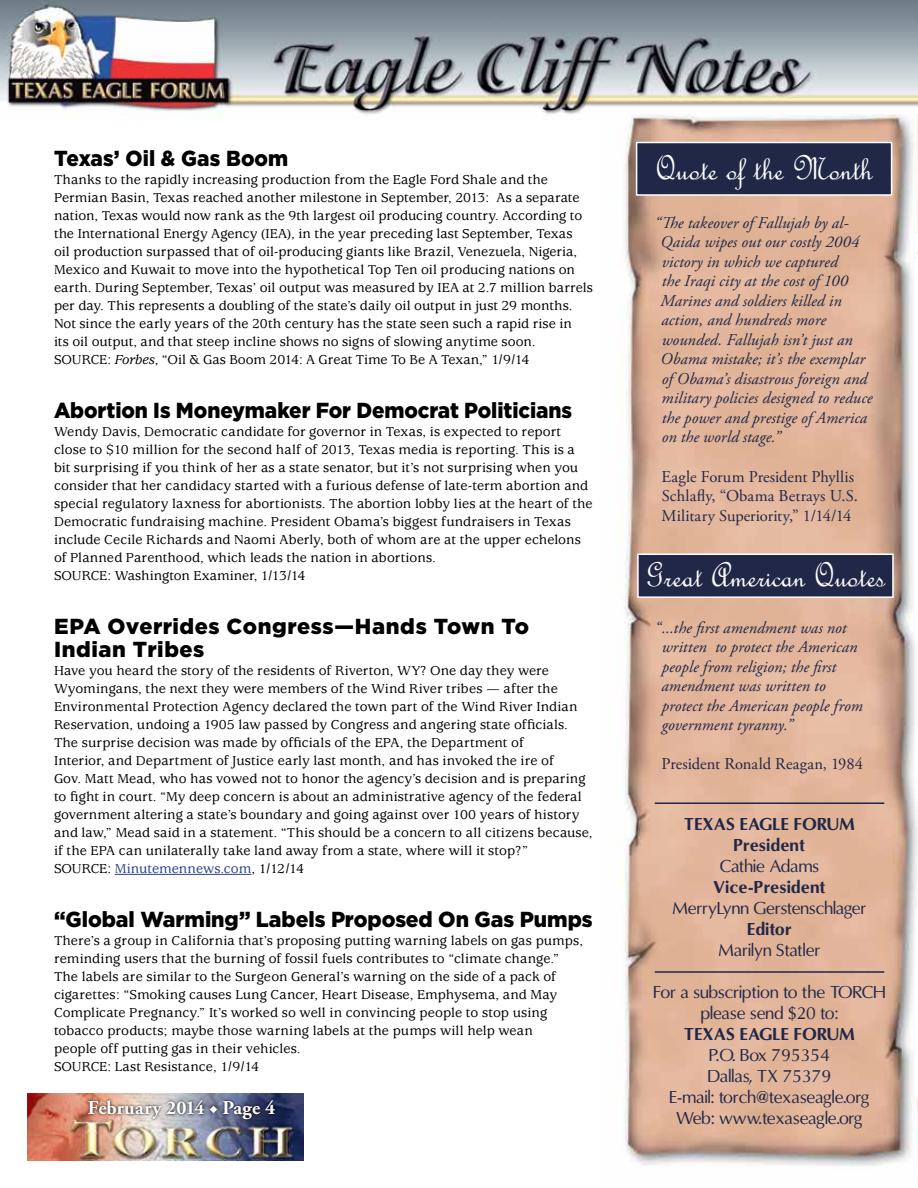
<style>
.page{position:relative;width:918px;height:1188px;background:#fff}
.page>*{position:absolute;margin:0;border:0;box-sizing:border-box;transform-origin:0 0}
.t1{font:36px "French Script";color:#fff}
.t2{font:900 21.75px "Gotham HTF";color:#000;scale:.95 1}
.t3{font:900 21.75px/22.5px "Gotham HTF";letter-spacing:.025em;color:#000}
.t4{font:900 21.75px "Gotham HTF";color:#000}
.t5{font:700 19.5px "Adobe Garamond Pro";letter-spacing:.005em;color:#fff}
.t6{font:italic 16.5px/19.5px "Adobe Garamond Pro";letter-spacing:.005em;color:#212747}
.t7{font:16.5px/21px "Omni";color:#212747;text-align:center}
.t8{font:16.5px/19.5px "Adobe Garamond Pro";letter-spacing:.005em;color:#212747}
.t9{font:700 16.5px/21px "Omni";color:#212747;text-align:center}
.t10{font:500 14.25px/18px "Usherwood";letter-spacing:.01em;color:#000}
.t11{font:500 14.25px "Usherwood";color:#25408f}
.s1{font-style:italic}
.s2{color:#000}
</style>
<div class="page">
<img style="left:0;top:0;width:918px;height:115px">
<img style="left:27px;top:1094px;width:277px;height:67px">
<img style="left:617px;top:115px;width:301px;height:1052px">
<img style="left:86px;top:1098px;width:191px;height:24px">
<div style="left:637px;top:142px;width:255px;height:53px;background:#212747"></div>
<div style="left:636px;top:142px;width:256px;height:54px;border:2px solid #fff"></div>
<div style="left:638px;top:554px;width:255px;height:43px;background:#212747"></div>
<div style="left:637px;top:554px;width:257px;height:44px;border:2px solid #fff"></div>
<hr style="left:655px;top:802px;width:229px;height:2px;background:#212747">
<hr style="left:655px;top:971px;width:229px;height:2px;background:#212747">
<hr style="left:115px;top:874px;width:136px;height:1px;background:#25408f">
<h2 class="t2" style="left:54px;top:146px;width:248px">Texas’ Oil &amp; Gas Boom</h2>
<p class="t10" style="left:54px;top:171px;width:540px">Thanks to the rapidly increasing production from the Eagle Ford Shale and the Permian Basin, Texas reached another milestone in September, 2013: As a separate nation, Texas would now rank as the 9th largest oil producing country. According to the International Energy Agency (IEA), in the year preceding last September, Texas<br>oil production surpassed that of oil-producing giants like Brazil, Venezuela, Nigeria, Mexico and Kuwait to move into the hypothetical Top Ten oil producing nations on earth. During September, Texas’ oil output was measured by IEA at 2.7 million barrels per day. This represents a doubling of the state’s daily oil output in just 29 months.<br>Not since the early years of the 20th century has the state seen such a rapid rise in<br>its oil output, and that steep incline shows no signs of slowing anytime soon.<br>Source</p>
<p class="t10" style="left:108px;top:351px;width:423px">: <span class="s1">Forbes</span>, “Oil &amp; Gas Boom 2014: A Great Time To Be A Texan,” 1/9/14</p>
<h2 class="t2" style="left:54px;top:398px;width:547px">Abortion Is Moneymaker For Democrat Politicians</h2>
<p class="t10" style="left:54px;top:423px;width:540px">Wendy Davis, Democratic candidate for governor in Texas, is expected to report close to $10 million for the second half of 2013, Texas media is reporting. This is a bit surprising if you think of her as a state senator, but it’s not surprising when you consider that her candidacy started with a furious defense of late-term abortion and special regulatory laxness for abortionists. The abortion lobby lies at the heart of the Democratic fundraising machine. President Obama’s biggest fundraisers in Texas include Cecile Richards and Naomi Aberly, both of whom are at the upper echelons of Planned Parenthood, which leads the nation in abortions.<br>Source</p>
<p class="t10" style="left:108px;top:567px;width:199px">: Washington Examiner, 1/13/14</p>
<h2 class="t3" style="left:54px;top:615px;width:477px">EPA Overrides Congress—Hands Town To<br>Indian Tribes</h2>
<p class="t10" style="left:54px;top:662px;width:540px">Have you heard the story of the residents of Riverton, WY? One day they were Wyomingans, the next they were members of the Wind River tribes — after the Environmental Protection Agency declared the town part of the Wind River Indian Reservation, undoing a 1905 law passed by Congress and angering state officials.<br>The surprise decision was made by officials of the EPA, the Department of<br>Interior, and Department of Justice early last month, and has invoked the ire of<br>Gov. Matt Mead, who has vowed not to honor the agency’s decision and is preparing to fight in court. “My deep concern is about an administrative agency of the federal government altering a state’s boundary and going against over 100 years of history and law,” Mead said in a statement. “This should be a concern to all citizens because, if the EPA can unilaterally take land away from a state, where will it stop?”<br>Source</p>
<p class="t11" style="left:108px;top:860px;width:198px"><span class="s2">:</span> Minutemennews.com<span class="s2">, 1/12/14</span></p>
<h2 class="t4" style="left:54px;top:907px;width:540px">“Global Warming” Labels Proposed On Gas Pumps</h2>
<p class="t10" style="left:54px;top:932px;width:531px">There’s a group in California that’s proposing putting warning labels on gas pumps, reminding users that the burning of fossil fuels contributes to “climate change.” The labels are similar to the Surgeon General’s warning on the side of a pack of cigarettes: “Smoking causes Lung Cancer, Heart Disease, Emphysema, and May Complicate Pregnancy.” It’s worked so well in convincing people to stop using tobacco products; maybe those warning labels at the pumps will help wean<br>people off putting gas in their vehicles.<br>Source</p>
<p class="t10" style="left:108px;top:1058px;width:153px">: Last Resistance, 1/9/14</p>
<h3 class="t5" style="left:88px;top:1097px;width:189px">February 2014 ◆ Page 4</h3>
<h1 class="t1" style="left:656px;top:146px;width:219px">Quote of the Month</h1>
<p class="t6" style="left:661px;top:213px;width:214px;text-indent:-6px">“The takeover of Fallujah by al-<br>Qaida wipes out our costly 2004 victory in which we captured<br>the Iraqi city at the cost of 100<br>Marines and soldiers killed in action, and hundreds more wounded. Fallujah isn’t just an<br>Obama mistake; it’s the exemplar of Obama’s disastrous foreign and military policies designed to reduce the power and prestige of America on the world stage.”</p>
<p class="t8" style="left:661px;top:467px;width:198px">Eagle Forum President Phyllis<br>Schlafly, “Obama Betrays U.S.<br>Military Superiority,” 1/14/14</p>
<h1 class="t1" style="left:646px;top:553px;width:241px">Great American Quotes</h1>
<p class="t6" style="left:661px;top:618px;width:203px;text-indent:-7px">“...the first amendment was not written to protect the American people from religion; the first amendment was written to protect the American people from government tyranny.”</p>
<p class="t8" style="left:662px;top:755px;width:203px">President Ronald Reagan, 1984</p>
<p class="t9" style="left:684px;top:813px;width:173px">TEXAS EAGLE FORUM<br>President</p>
<p class="t7" style="left:720px;top:855px;width:101px">Cathie Adams</p>
<p class="t9" style="left:713px;top:876px;width:114px">Vice-President</p>
<p class="t7" style="left:673px;top:897px;width:195px">MerryLynn Gerstenschlager</p>
<p class="t9" style="left:747px;top:918px;width:46px">Editor</p>
<p class="t7" style="left:719px;top:939px;width:103px">Marilyn Statler</p>
<p class="t7" style="left:653px;top:982px;width:234px">For a subscription to the TORCH please send $20 to:</p>
<p class="t9" style="left:684px;top:1024px;width:173px">TEXAS EAGLE FORUM</p>
<p class="t7" style="left:669px;top:1045px;width:202px">P.O. Box 795354<br>Dallas, TX 75379<br>E-mail: torch@texaseagle.org<br>Web: www.texaseagle.org</p>
</div>
